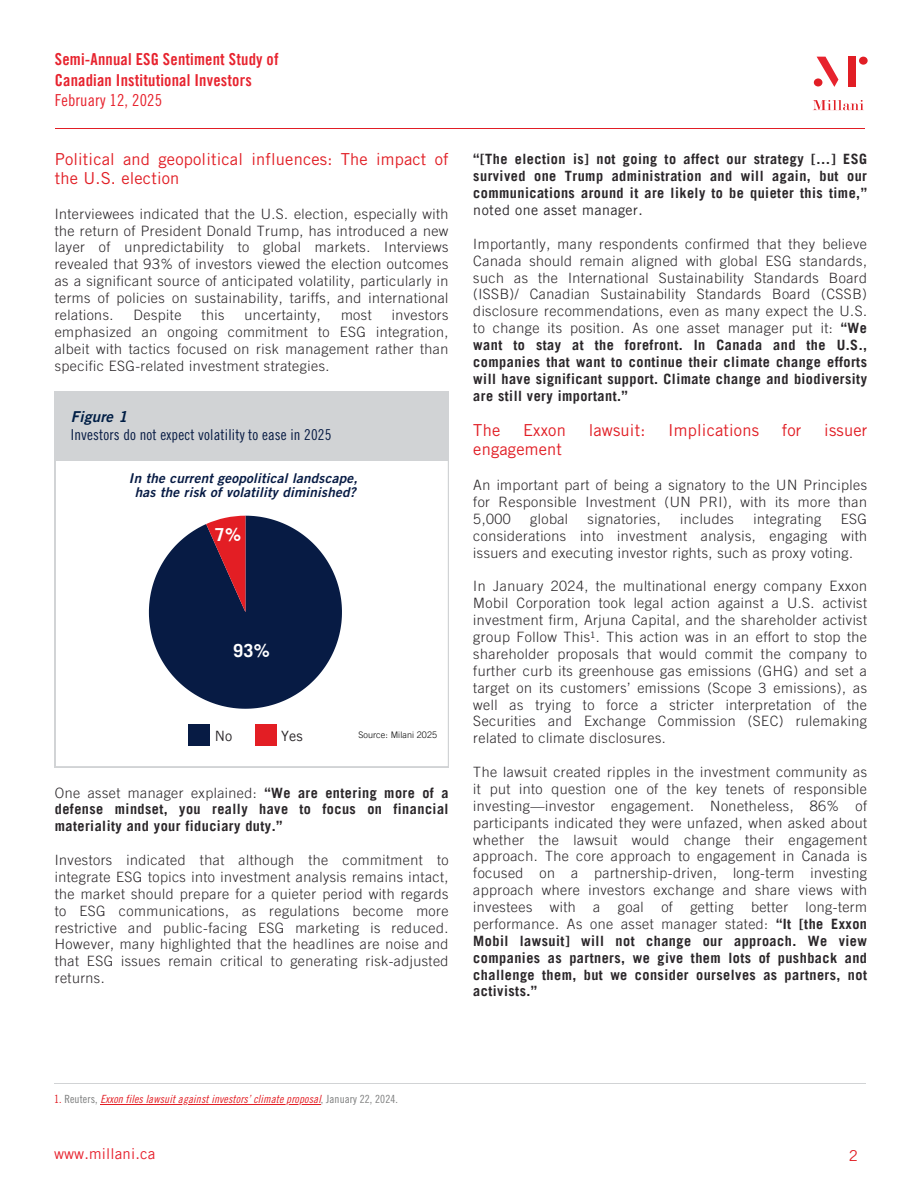
<style>
.page{position:relative;width:918px;height:1188px;background:#fff}
.page>*{position:absolute;margin:0;border:0;box-sizing:border-box;transform-origin:0 0}
.t1{font:700 18px "Trade Gothic LT Pro";color:#fff}
.t2{font:16.5px/19.2px "Trade Gothic LT Std";letter-spacing:.01em;color:#e11e25}
.t3{font:16.5px/20.2px "Trade Gothic LT Pro Bd Cn 20";letter-spacing:.01em;color:#e7232e}
.t4{font:15px/18px "Trade Gothic LT Std Cn 18";letter-spacing:.01em;color:#071b44}
.t5{font:15px "Trade Gothic LT Pro";letter-spacing:.01em;color:#e7222e}
.t6{font:15px "Trade Gothic LT Pro";color:#e11e25}
.t7{font:300 14.25px/16.8px "Trade Gothic LT Pro";letter-spacing:.03em;color:#2a2629;text-align:justify}
.t8{font:300 14.25px/16.8px "Trade Gothic LT Std";letter-spacing:.03em;color:#2a2629;text-align:justify}
.t9{font:700 14.25px/16.8px "Trade Gothic LT Pro";letter-spacing:.03em;color:#2a2629;text-align:justify}
.t10{font:14.25px "Trade Gothic LT Pro";color:#2a2629}
.t11{font:13.5px/14.7px "Trade Gothic LT Std Bd 2 Obl";letter-spacing:.015em;color:#071b44;text-align:center}
.t12{font:11.25px "Trade Gothic LT Std Cn 18 Obl";letter-spacing:.01em;color:#e31e24}
.t13{font:300 9px "Trade Gothic LT Pro";letter-spacing:.01em;color:#000}
.s1{font-family:"Trade Gothic LT Std Cn 18"}
.s2{font-family:"Trade Gothic LT Std Bd 2 Obl";color:#001e45}
.s3{font-weight:300}
.s4{font-weight:400}
.s5{font-weight:700}
.s6{font-family:"Trade Gothic LT Std Cn 18";color:#e11e25}
.s7{font-family:"Trade Gothic LT Std Cn 18";color:#7c7d7d}
</style>
<div class="page">
<hr style="left:55px;top:129px;width:810px;height:1px;background:#e11e25">
<svg style="left:817px;top:57px;width:21px;height:30px"></svg>
<div style="left:848px;top:57px;width:8px;height:29px;background:#e11e25"></div>
<div style="left:859px;top:57px;width:9px;height:8px;background:#e11e25;border-radius:50%"></div>
<div style="left:814px;top:78px;width:8px;height:8px;background:#e11e25;border-radius:50%"></div>
<svg style="left:827px;top:100px;width:37px;height:10px"></svg>
<svg style="left:55px;top:461px;width:394px;height:306px"></svg>
<div style="left:54px;top:392px;width:395px;height:69px;background:#d1d3d5"></div>
<svg style="left:149px;top:516px;width:193px;height:193px"></svg>
<hr style="left:55px;top:1083px;width:811px;height:1px;background:#d1d3d5">
<hr style="left:100px;top:1104px;width:221px;height:1px;background:#e31e24">
<div style="left:188px;top:724px;width:22px;height:22px;background:#071b44"></div>
<div style="left:255px;top:724px;width:21px;height:22px;background:#e31e24"></div>
<h3 class="t3" style="left:55px;top:52px;width:225px">Semi-Annual ESG Sentiment Study of<br>Canadian Institutional Investors<br><span class="s1">February 12, 2025</span></h3>
<h2 class="t2" style="left:55px;top:151px;width:396px">Political and geopolitical influences: The impact of the U.S. election</h2>
<h3 class="t8" style="left:55px;top:207px;width:395px">Interviewees indicated that the U.S. election, especially with the return of President Donald Trump, has introduced a new layer of unpredictability to global markets. Interviews revealed that 93% of investors viewed the election outcomes as a significant source of anticipated volatility, particularly in terms of policies on sustainability, tariffs, and international relations.</h3>
<h3 class="t8" style="left:55px;top:308px;width:395px;text-indent:337px">investors emphasized an ongoing commitment to ESG integration, albeit with tactics focused on risk management rather than specific ESG-related investment strategies.</h3>
<h3 class="t8" style="left:134px;top:308px;width:49px">Despite</h3>
<h3 class="t8" style="left:202px;top:308px;width:24px">this</h3>
<h3 class="t8" style="left:245px;top:308px;width:78px">uncertainty,</h3>
<h3 class="t8" style="left:341px;top:308px;width:32px">most</h3>
<h1 class="t4" style="left:71px;top:409px;width:262px"><span class="s2">Figure 1<br></span>Investors do not expect volatility to ease in 2025</h1>
<h1 class="t11" style="left:129px;top:472px;width:230px">In the current geopolitical landscape, has the risk of volatility diminished?</h1>
<h3 class="t1" style="left:215px;top:528px;width:28px">7%</h3>
<h3 class="t1" style="left:233px;top:644px;width:38px">93%</h3>
<h3 class="t10" style="left:215px;top:731px;width:19px">No</h3>
<p class="t10" style="left:281px;top:731px;width:23px">Yes</p>
<h5 class="t13" style="left:358px;top:731px;width:80px">Source: Milani 2025</h5>
<h3 class="t9" style="left:55px;top:786px;width:395px"><span class="s3">One asset manager explained:</span> “We are entering more of a defense mindset, you really have to focus on financial materiality and your fiduciary duty.”</h3>
<h3 class="t7" style="left:55px;top:854px;width:395px">Investors indicated that although the commitment to integrate ESG topics into investment analysis remains intact, the market should prepare for a quieter period with regards to ESG communications, as regulations become more restrictive and public-facing ESG marketing is reduced.<br>However, many highlighted that the headlines are noise and that ESG issues remain critical to generating risk-adjusted returns.</h3>
<h4 class="t9" style="left:473px;top:153px;width:395px">“[The election is] not going to affect our strategy […] ESG survived one Trump administration and will again, but our communications around it are likely to be quieter this time,” <span class="s4">noted one asset manager.</span></h4>
<p class="t7" style="left:473px;top:237px;width:395px">Importantly, many respondents confirmed that they believe Canada should remain aligned with global ESG standards, such as the International Sustainability Standards Board (ISSB)/ Canadian Sustainability Standards Board (CSSB) disclosure recommendations, even as many expect the U.S. to change its position. As one asset manager put it: <span class="s5">“We want to stay at the forefront. In Canada and the U.S., companies that want to continue their climate change efforts will have significant support. Climate change and biodiversity are still very important.”</span></p>
<p class="t2" style="left:473px;top:423px;width:28px">The</p>
<p class="t2" style="left:523px;top:423px;width:44px">Exxon</p>
<p class="t2" style="left:589px;top:423px;width:58px">lawsuit:</p>
<p class="t2" style="left:668px;top:423px;width:92px">Implications</p>
<p class="t2" style="left:782px;top:423px;width:21px">for</p>
<p class="t2" style="left:824px;top:423px;width:45px">issuer</p>
<p class="t2" style="left:473px;top:442px;width:90px">engagement</p>
<h3 class="t8" style="left:473px;top:479px;width:395px">An important part of being a signatory to the UN Principles for Responsible Investment (UN PRI), with its more than 5,000</h3>
<h3 class="t8" style="left:473px;top:512px;width:395px;text-indent:367px">ESG considerations into investment analysis, engaging with issuers and executing investor rights, such as proxy voting.</h3>
<h3 class="t8" style="left:473px;top:580px;width:395px">In January 2024, the multinational energy company Exxon Mobil Corporation took legal action against a U.S. activist investment firm, Arjuna Capital, and the shareholder activist group Follow This¹. This action was in an effort to stop the shareholder proposals that would commit the company to further curb its greenhouse gas emissions (GHG) and set a target on its customers’ emissions (Scope 3 emissions), as well as trying to force a stricter interpretation of the Securities and Exchange Commission (SEC) rulemaking related to climate disclosures.</h3>
<h3 class="t7" style="left:473px;top:766px;width:395px">The lawsuit created ripples in the investment community as it put into question one of the key tenets of responsible investing—investor engagement. Nonetheless, 86% of participants indicated they were unfazed, when asked about whether the lawsuit would change their engagement approach. The core approach to engagement in Canada is focused on a partnership-driven, long-term investing approach where investors exchange and share views with investees with a goal of getting better long-term performance. As one asset manager stated: <span class="s5">“It [the Exxon Mobil lawsuit] will not change our approach. We view companies as partners, we give them lots of pushback and challenge them, but we consider ourselves as partners, not activists.”</span></h3>
<h3 class="t8" style="left:530px;top:512px;width:39px">global</h3>
<h3 class="t8" style="left:588px;top:512px;width:75px">signatories,</h3>
<h3 class="t8" style="left:680px;top:512px;width:55px">includes</h3>
<h3 class="t8" style="left:753px;top:512px;width:69px">integrating</h3>
<h3 class="t12" style="left:54px;top:1095px;width:346px"><span class="s6">1.</span> <span class="s7">Reuters,</span> Exxon files lawsuit against investors’ climate proposal<span class="s7">, January 22, 2024.</span></h3>
<h3 class="t5" style="left:54px;top:1148px;width:103px">www.millani.ca</h3>
<h2 class="t6" style="left:849px;top:1150px;width:11px">2</h2>
</div>
